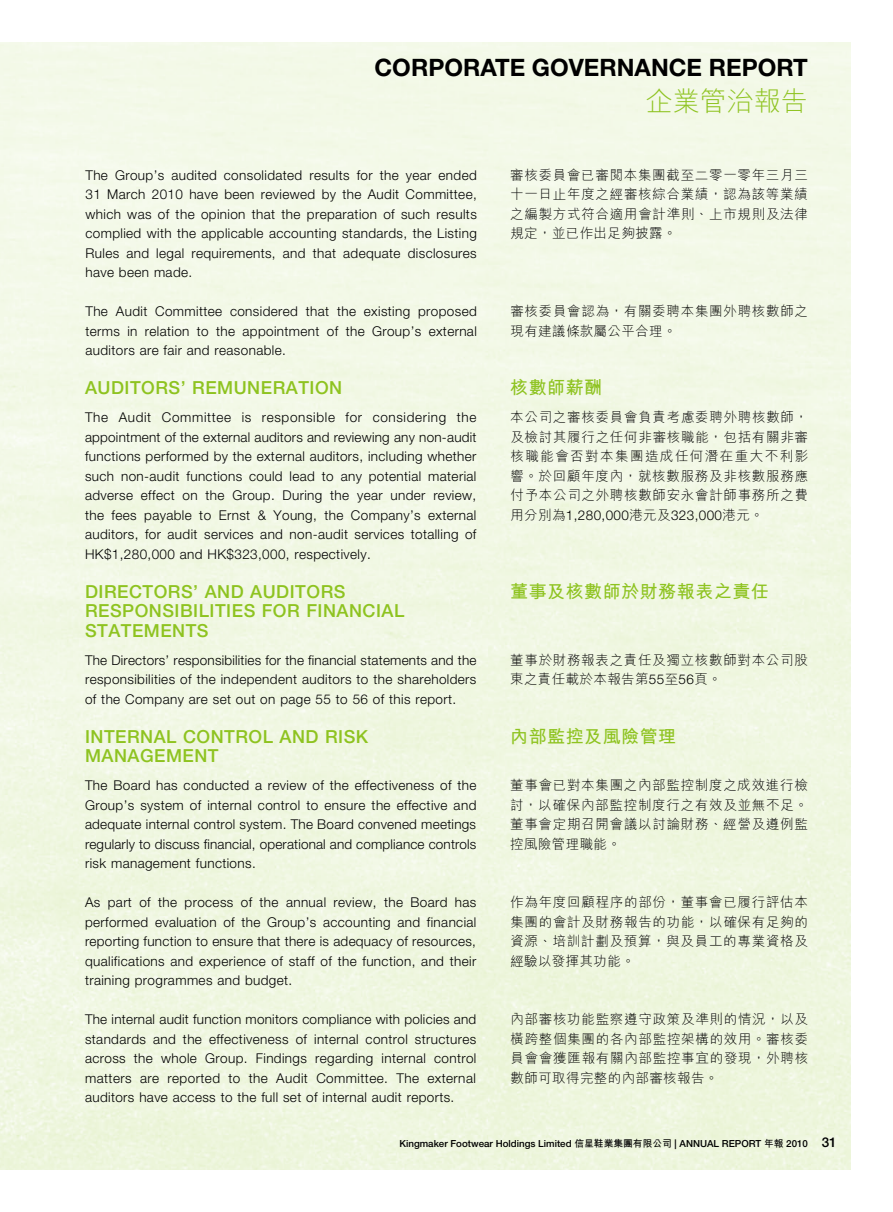
<style>
.page{position:relative;width:893px;height:1212px;background:#fff}
.page>*{position:absolute;margin:0;border:0;box-sizing:border-box;transform-origin:0 0}
.t1{font:300 27px "M Hei HK";color:#8ec320}
.t2{font:700 24px "Helvetica Neue LT Std";color:#000}
.t3{font:500 18px "Helvetica Neue LT Std";letter-spacing:.03em;color:#8ec320}
.t4{font:700 18px "M Hei HK";letter-spacing:.03em;color:#8ec320}
.t5{font:300 13.5px/19.5px "Helvetica Neue LT Std";letter-spacing:.03em;color:#000;text-align:justify}
.t6{font:300 13.5px/19.5px "M Hei HK";letter-spacing:.055em;color:#000;text-align:justify}
.t7{font:500 13.5px "Helvetica Neue LT Std";color:#000}
.t8{font:500 9.75px "Helvetica Neue LT Std";color:#000}
.s1{font-family:"M Hei HK"}
.s2{font-family:"Helvetica Neue LT Std"}
.s3{font-family:"M Hei HK";font-weight:700}
</style>
<div class="page">
<h2 class="t2" style="left:375px;top:53px;width:435px">CORPORATE GOVERNANCE REPORT</h2>
<h1 class="t1" style="left:646px;top:82px;width:163px">企業管治報告</h1>
<p class="t5" style="left:85px;top:165px;width:393px">The Group’s audited consolidated results for the year ended 31 March 2010 have been reviewed by the Audit Committee, which was of the opinion that the preparation of such results complied with the applicable accounting standards, the Listing Rules and legal requirements, and that adequate disclosures have been made.</p>
<p class="t5" style="left:85px;top:301px;width:393px">The Audit Committee considered that the existing proposed terms in relation to the appointment of the Group’s external auditors are fair and reasonable.</p>
<h3 class="t3" style="left:85px;top:377px;width:26px">AUDITORS</h3>
<h3 class="t3" style="left:181px;top:377px;width:38px">’ REMUNERATION</h3>
<p class="t5" style="left:85px;top:407px;width:393px">The Audit Committee is responsible for considering the appointment of the external auditors and reviewing any non-audit functions performed by the external auditors, including whether such non-audit functions could lead to any potential material adverse effect on the Group. During the year under review, the fees payable to Ernst &amp; Young, the Company’s external auditors, for audit services and non-audit services totalling of HK$1,280,000 and HK$323,000, respectively.</p>
<h3 class="t3" style="left:85px;top:581px;width:27px">DIRECTORS</h3>
<h3 class="t3" style="left:193px;top:581px;width:26px">’ AND</h3>
<h3 class="t3" style="left:250px;top:581px;width:26px">AUDITORS</h3>
<h3 class="t3" style="left:85px;top:600px;width:25px">RESPONSIBILITIES</h3>
<h3 class="t3" style="left:262px;top:600px;width:14px">FOR</h3>
<h3 class="t3" style="left:306px;top:600px;width:23px">FINANCIAL</h3>
<h3 class="t3" style="left:85px;top:620px;width:26px">STATEMENTS</h3>
<p class="t5" style="left:85px;top:650px;width:393px">The Directors’ responsibilities for the financial statements and the responsibilities of the independent auditors to the shareholders of the Company are set out on page 55 to 56 of this report.</p>
<h3 class="t3" style="left:85px;top:726px;width:19px">INTERNAL</h3>
<h3 class="t3" style="left:183px;top:726px;width:28px">CONTROL</h3>
<h3 class="t3" style="left:280px;top:726px;width:14px">AND</h3>
<h3 class="t3" style="left:325px;top:726px;width:24px">RISK</h3>
<h3 class="t3" style="left:85px;top:745px;width:31px">MANAGEMENT</h3>
<p class="t5" style="left:85px;top:775px;width:393px">The Board has conducted a review of the effectiveness of the Group’s system of internal control to ensure the effective and adequate internal control system. The Board convened meetings regularly to discuss financial, operational and compliance controls risk management functions.</p>
<p class="t5" style="left:85px;top:892px;width:393px">As part of the process of the annual review, the Board has performed evaluation of the Group’s accounting and financial reporting function to ensure that there is adequacy of resources, qualifications and experience of staff of the function, and their training programmes and budget.</p>
<p class="t5" style="left:85px;top:1009px;width:393px">The internal audit function monitors compliance with policies and standards and the effectiveness of internal control structures across the whole Group. Findings regarding internal control matters are reported to the Audit Committee. The external auditors have access to the full set of internal audit reports.</p>
<p class="t6" style="left:510px;top:165px;width:299px">審核委員會已審閱本集團截至二零一零年三月三十一日止年度之經審核綜合業績，認為該等業績之編製方式符合適用會計準則、上市規則及法律規定，並已作出足夠披露。</p>
<p class="t6" style="left:510px;top:301px;width:299px">審核委員會認為，有關委聘本集團外聘核數師之現有建議條款屬公平合理。</p>
<h3 class="t4" style="left:510px;top:375px;width:94px">核數師薪酬</h3>
<p class="t6" style="left:510px;top:407px;width:299px">本公司之審核委員會負責考慮委聘外聘核數師，及檢討其履行之任何非審核職能，包括有關非審核職能會否對本集團造成任何潛在重大不利影響。於回顧年度內，就核數服務及非核數服務應付予本公司之外聘核數師安永會計師事務所之費</p>
<p class="t5" style="left:510px;top:505px;width:255px"><span class="s1">用分別為</span>1,280,000<span class="s1">港元及</span>323,000<span class="s1">港元。</span></p>
<h3 class="t4" style="left:510px;top:578px;width:260px">董事及核數師於財務報表之責任</h3>
<p class="t6" style="left:510px;top:650px;width:299px">董事於財務報表之責任及獨立核數師對本公司股東之責任載於本報告第<span class="s2">55</span>至<span class="s2">56</span>頁。</p>
<h3 class="t4" style="left:510px;top:723px;width:168px">內部監控及風險管理</h3>
<p class="t6" style="left:510px;top:775px;width:299px">董事會已對本集團之內部監控制度之成效進行檢討，以確保內部監控制度行之有效及並無不足。董事會定期召開會議以討論財務、經營及遵例監控風險管理職能。</p>
<p class="t6" style="left:510px;top:892px;width:299px">作為年度回顧程序的部份，董事會已履行評估本集團的會計及財務報告的功能，以確保有足夠的資源、培訓計劃及預算，與及員工的專業資格及經驗以發揮其功能。</p>
<p class="t6" style="left:510px;top:1009px;width:299px">內部審核功能監察遵守政策及準則的情況，以及橫跨整個集團的各內部監控架構的效用。審核委員會會獲匯報有關內部監控事宜的發現，外聘核數師可取得完整的內部審核報告。</p>
<p class="t8" style="left:399px;top:1138px;width:410px">KINGMAKER FOOTWEAR HOLDINGS LIMITED <span class="s3">信星鞋業集團有限公司</span> | ANNUAL REPORT <span class="s3">年報</span> 2010</p>
<p class="t7" style="left:822px;top:1134px;width:17px">31</p>
</div>
